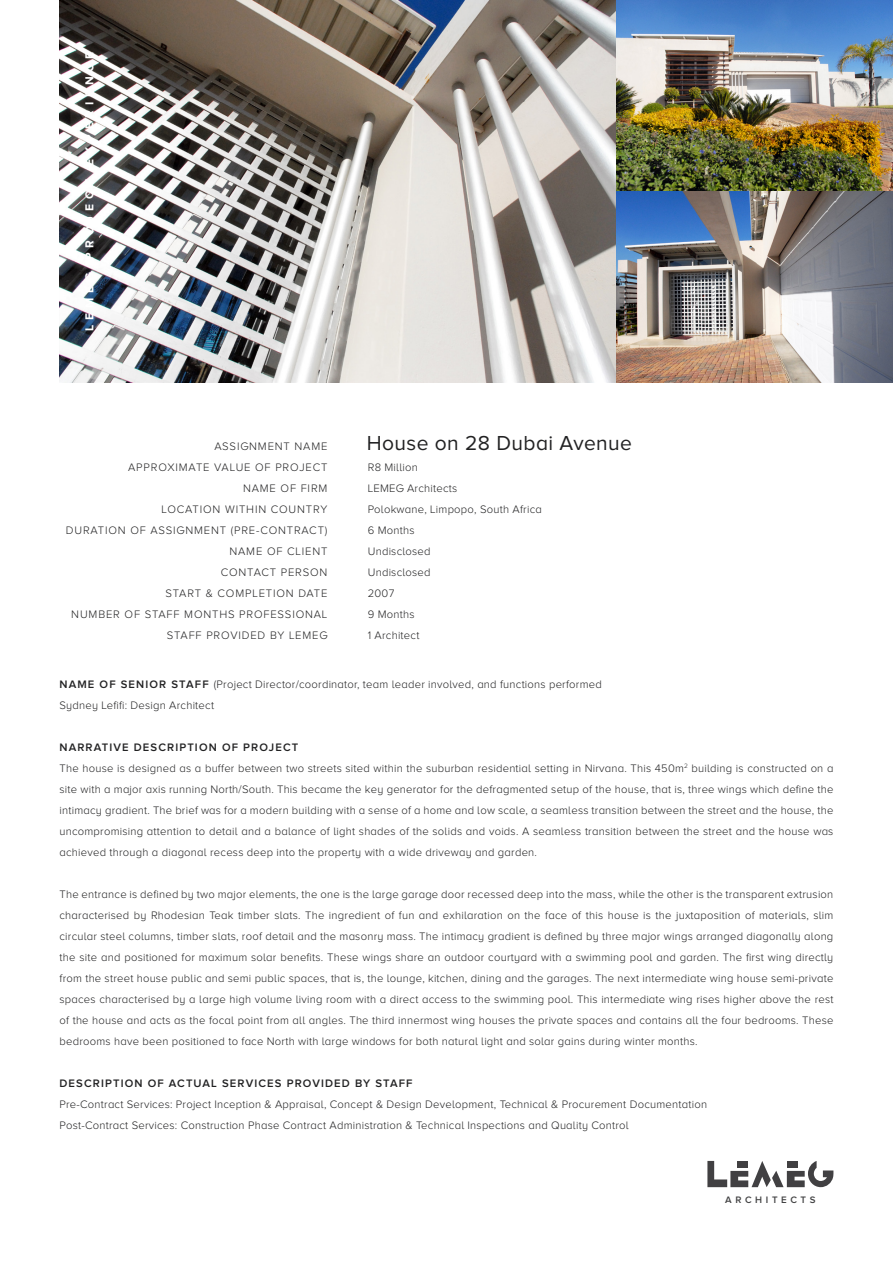
<style>
.page{position:relative;width:893px;height:1263px;background:#fff}
.page>*{position:absolute;margin:0;border:0;box-sizing:border-box;transform-origin:0 0}
.t1{font:21px "Proxima Nova A";letter-spacing:.02em;color:#222223}
.t2{font:700 12px "Proxima Nova A";letter-spacing:.4em;color:#fff}
.t3{font:300 11.25px/21px "Proxima Nova A";letter-spacing:.02em;color:#222223}
.t4{font:300 11.25px/21px "Proxima Nova A";letter-spacing:.075em;color:#222223;text-align:right}
.t5{font:600 11.25px "Proxima Nova A";letter-spacing:.1em;color:#222223}
.t6{font:600 9.75px "Proxima Nova A";letter-spacing:.37em;color:#414142}
.s1{font-weight:600}
</style>
<div class="page">
<img style="left:60px;top:0;width:557px;height:383px">
<svg style="left:707px;top:1161px;width:126px;height:26px"></svg>
<img style="left:617px;top:0;width:276px;height:191px">
<img style="left:617px;top:191px;width:276px;height:192px">
<p class="t2" style="left:82px;top:331px;width:281px;rotate:-90deg">LEMEG PROJECT EXPERIENCE</p>
<p class="t4" style="left:66px;top:435px;width:263px">ASSIGNMENT NAME<br>APPROXIMATE VALUE OF PROJECT<br>NAME OF FIRM<br>LOCATION WITHIN COUNTRY<br>DURATION OF ASSIGNMENT (PRE-CONTRACT)<br>NAME OF CLIENT<br>CONTACT PERSON<br>START &amp; COMPLETION DATE<br>NUMBER OF STAFF MONTHS PROFESSIONAL<br>STAFF PROVIDED BY LEMEG</p>
<h1 class="t1" style="left:367px;top:431px;width:267px">House on 28 Dubai Avenue</h1>
<p class="t3" style="left:368px;top:456px;width:176px">R8 Million<br>LEMEG Architects<br>Polokwane, Limpopo, South Africa<br>6 Months<br>Undisclosed<br>Undisclosed<br>2007<br>9 Months<br>1 Architect</p>
<p class="t3" style="left:60px;top:674px;width:544px"><span class="s1">NAME OF SENIOR STAFF</span> (Project Director/coordinator, team leader involved, and functions performed<br>Sydney Lefifi: Design Architect</p>
<p class="t3" style="left:60px;top:737px;width:775px"><span class="s1">NARRATIVE DESCRIPTION OF PROJECT<br></span>The house is designed as a buffer between two streets sited within the suburban residential setting in Nirvana. This 450m<sup>2</sup> building is constructed on a site with a major axis running North/South. This became the key generator for the defragmented setup of the house, that is, three wings which define the intimacy gradient. The brief was for a modern building with a sense of a home and low scale, a seamless transition between the street and the house, the uncompromising attention to detail and a balance of light shades of the solids and voids. A seamless transition between the street and the house was achieved through a diagonal recess deep into the property with a wide driveway and garden.</p>
<p class="t3" style="left:60px;top:884px;width:775px;text-align:justify">The entrance is defined by two major elements, the one is the large garage door recessed deep into the mass, while the other is the transparent extrusion characterised by Rhodesian Teak timber slats. The ingredient of fun and exhilaration on the face of this house is the juxtaposition of materials, slim circular steel columns, timber slats, roof detail and the masonry mass. The intimacy gradient is defined by three major wings arranged diagonally along the site and positioned for maximum solar benefits. These wings share an outdoor courtyard with a swimming pool and garden. The first wing directly from the street house public and semi public spaces, that is, the lounge, kitchen, dining and the garages. The next intermediate wing house semi-private spaces characterised by a large high volume living room with a direct access to the swimming pool. This intermediate wing rises higher above the rest of the house and acts as the focal point from all angles. The third innermost wing houses the private spaces and contains all the four bedrooms. These bedrooms have been positioned to face North with large windows for both natural light and solar gains during winter months.</p>
<p class="t5" style="left:60px;top:1077px;width:355px">DESCRIPTION OF ACTUAL SERVICES PROVIDED BY STAFF</p>
<p class="t3" style="left:60px;top:1094px;width:649px">Pre-Contract Services: Project Inception &amp; Appraisal, Concept &amp; Design Development, Technical &amp; Procurement Documentation<br>Post-Contract Services: Construction Phase Contract Administration &amp; Technical Inspections and Quality Control</p>
<p class="t6" style="left:725px;top:1195px;width:92px">ARCHITECTS</p>
</div>
